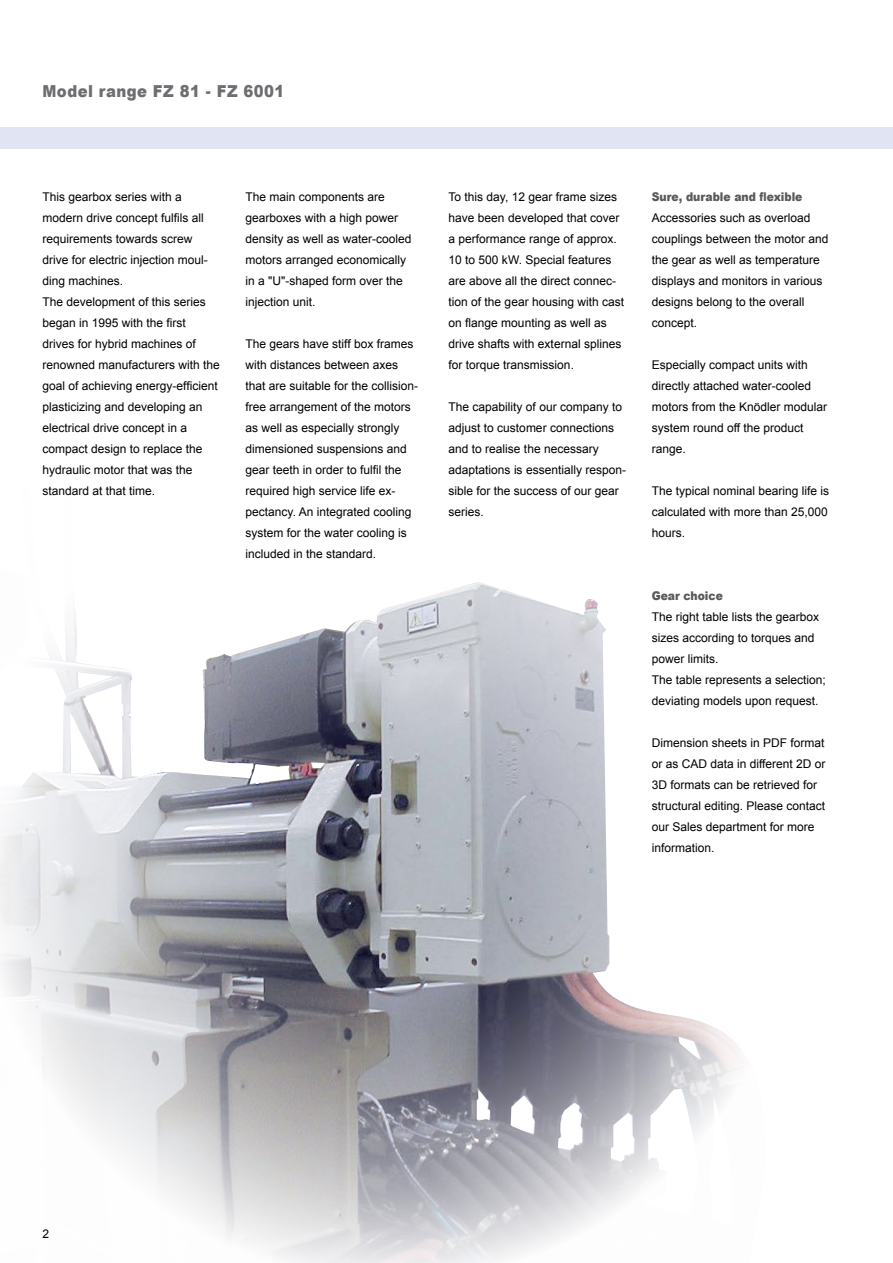
<style>
.page{position:relative;width:893px;height:1263px;background:#fff}
.page>*{position:absolute;margin:0;border:0;box-sizing:border-box;transform-origin:0 0}
.t1{font:900 16.5px "Arial";letter-spacing:.03em;color:#6d6e71;scale:.9 1}
.t2{font:12px/21px "Arial";color:#000}
.t3{font:900 12px "Arial";color:#58595b;scale:.9 1}
</style>
<div class="page">
<img style="left:0;top:582px;width:740px;height:681px">
<div style="left:0;top:128px;width:893px;height:21px;background:#e1e4f3"></div>
<h1 class="t1" style="left:43px;top:79px;width:270px">Model range FZ 81 - FZ 6001</h1>
<p class="t2" style="left:43px;top:186px;width:179px">This gearbox series with a modern drive concept fulfils all requirements towards screw drive for electric injection moul&shy;ding machines.<br>The development of this series began in 1995 with the first drives for hybrid machines of renowned manufacturers with the goal of achieving energy-efficient plasticizing and developing an electrical drive concept in a compact design to replace the hydraulic motor that was the standard at that time.</p>
<p class="t2" style="left:246px;top:186px;width:168px">The main components are gearboxes with a high power density as well as water-cooled motors arranged economically in a "U"-shaped form over the injection unit.</p>
<p class="t2" style="left:246px;top:333px;width:174px">The gears have stiff box frames with distances between axes that are suitable for the collision&shy;free arrangement of the motors as well as especially strongly dimensioned suspensions and gear teeth in order to fulfil the required high service life ex&shy;pectancy. An integrated cooling system for the water cooling is included in the standard.</p>
<p class="t2" style="left:449px;top:186px;width:177px">To this day, 12 gear frame sizes have been developed that cover a performance range of approx.<br>10 to 500 kW. Special features are above all the direct connec&shy;tion of the gear housing with cast on flange mounting as well as drive shafts with external splines for torque transmission.</p>
<p class="t2" style="left:449px;top:396px;width:179px">The capability of our company to adjust to customer connections and to realise the necessary adaptations is essentially respon&shy;sible for the success of our gear series.</p>
<p class="t3" style="left:652px;top:188px;width:169px">Sure, durable and flexible</p>
<p class="t2" style="left:652px;top:207px;width:178px">Accessories such as overload couplings between the motor and the gear as well as temperature displays and monitors in various designs belong to the overall concept.</p>
<p class="t2" style="left:652px;top:354px;width:177px">Especially compact units with directly attached water-cooled motors from the Knödler modular system round off the product range.</p>
<p class="t2" style="left:652px;top:480px;width:179px;text-align:justify">The typical nominal bearing life is calculated with more than 25,000 hours.</p>
<p class="t3" style="left:652px;top:587px;width:81px">Gear choice</p>
<p class="t2" style="left:652px;top:606px;width:176px">The right table lists the gearbox sizes according to torques and power limits.<br>The table represents a selection; deviating models upon request.</p>
<p class="t2" style="left:652px;top:732px;width:175px">Dimension sheets in PDF format or as CAD data in different 2D or<br>3D formats can be retrieved for structural editing. Please contact our Sales department for more information.</p>
<p class="t2" style="left:43px;top:1223px;width:8px">2</p>
</div>
